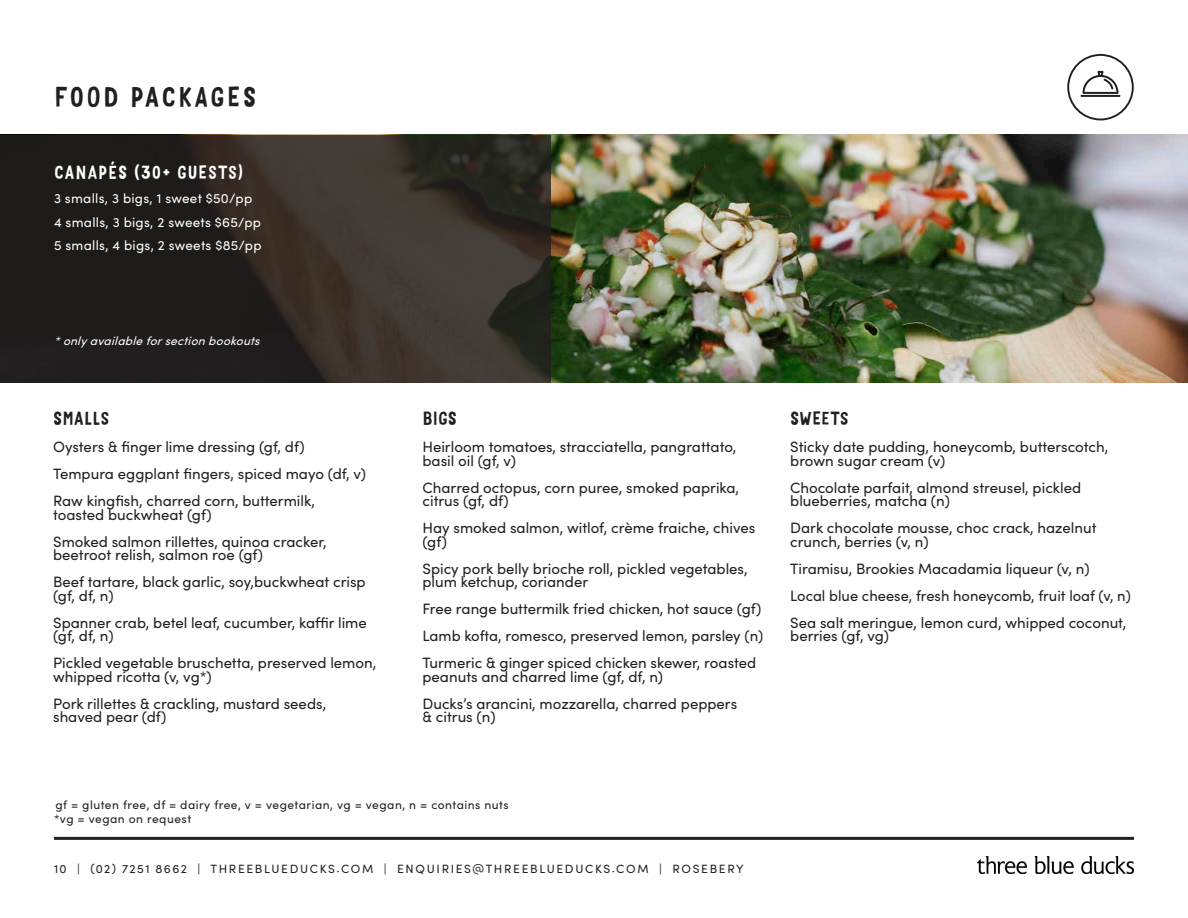
<style>
.page{position:relative;width:1188px;height:918px;background:#fff}
.page>*{position:absolute;margin:0;border:0;box-sizing:border-box;transform-origin:0 0}
.major_heading{font:27px "Mr Dodo";letter-spacing:.07em;color:#231f20}
.Heading{font:18px "Mr Dodo";letter-spacing:.04em;color:#fff}
.t1{font:18px "Mr Dodo";color:#231f20}
.t2{font:15px/13.5px "Sofia Pro";color:#231f20}
.body_list{font:13.5px "Sofia Pro";letter-spacing:.02em;color:#fff}
.body{font:12px "Sofia Pro";letter-spacing:.04em;color:#231f20}
.body-2{font:12px "Sofia Pro";letter-spacing:.14em;color:#231f20}
.body_list-2{font:italic 12px "Sofia Pro";color:#fff}
</style>
<div class="page">
<hr style="left:54px;top:837px;width:1080px;height:3px;background:#231f20">
<img style="left:977px;top:856px;width:156px;height:18px">
<img style="left:1px;top:134px;width:1186px;height:249px">
<svg style="left:0;top:135px;width:551px;height:248px;background:#2d2824"></svg>
<div style="left:1067px;top:54px;width:67px;height:66px;border:2px solid #231f20;border-radius:50%"></div>
<hr style="left:1081px;top:95px;width:40px;height:2px;background:#231f20">
<svg style="left:1083px;top:71px;width:36px;height:23px"></svg>
<p class="major_heading" style="left:54px;top:81px;width:204px">FOOD PACKAGES</p>
<p class="Heading" style="left:54px;top:161px;width:191px">CANAPÉS (30+ GUESTS)</p>
<p class="body_list" style="left:54px;top:188px;width:200px">3 smalls, 3 bigs, 1 sweet $50/pp</p>
<p class="body_list" style="left:54px;top:212px;width:209px">4 smalls, 3 bigs, 2 sweets $65/pp</p>
<p class="body_list" style="left:54px;top:236px;width:209px">5 smalls, 4 bigs, 2 sweets $85/pp</p>
<p class="body_list-2" style="left:54px;top:332px;width:211px">*onlyavailableforsectionbookouts</p>
<p class="t1" style="left:53px;top:408px;width:58px">SMALLS</p>
<p class="t2" style="left:53px;top:440px;width:253px">Oysters &amp; finger lime dressing (gf, df)</p>
<p class="t2" style="left:53px;top:467px;width:314px">Tempura eggplant fingers, spiced mayo (df, v)</p>
<p class="t2" style="left:53px;top:494px;width:263px">Raw kingfish, charred corn, buttermilk, toasted buckwheat (gf)</p>
<p class="t2" style="left:53px;top:534px;width:275px">Smoked salmon rillettes, quinoa cracker,</p>
<p class="t2" style="left:53px;top:548px;width:212px">beetroot relish, salmon roe (gf)</p>
<p class="t2" style="left:53px;top:575px;width:314px">Beef tartare, black garlic, soy,buckwheat crisp (gf, df, n)</p>
<p class="t2" style="left:53px;top:615px;width:315px">Spanner crab, betel leaf, cucumber, kaffir lime (gf, df, n)</p>
<p class="t2" style="left:53px;top:656px;width:325px">Pickled vegetable bruschetta, preserved lemon, whipped ricotta (v, vg*)</p>
<p class="t2" style="left:53px;top:696px;width:275px">Pork rillettes &amp; crackling, mustard seeds, shaved pear (df)</p>
<p class="t1" style="left:423px;top:408px;width:36px">BIGS</p>
<p class="t2" style="left:423px;top:440px;width:315px">Heirloom tomatoes, stracciatella, pangrattato, basil oil (gf, v)</p>
<p class="t2" style="left:423px;top:480px;width:318px">Charred octopus, corn puree, smoked paprika, citrus (gf, df)</p>
<p class="t2" style="left:423px;top:521px;width:334px">Hay smoked salmon, witlof, crème fraiche, chives (gf)</p>
<p class="t2" style="left:423px;top:561px;width:327px">Spicy pork belly brioche roll, pickled vegetables, plum ketchup, coriander</p>
<p class="t2" style="left:423px;top:602px;width:341px">Free range buttermilk fried chicken, hot sauce (gf)</p>
<p class="t2" style="left:423px;top:629px;width:342px">Lamb kofta, romesco, preserved lemon, parsley (n)</p>
<p class="t2" style="left:423px;top:656px;width:335px">Turmeric &amp; ginger spiced chicken skewer, roasted peanuts and charred lime (gf, df, n)</p>
<p class="t2" style="left:423px;top:696px;width:316px">Ducks’s arancini, mozzarella, charred peppers &amp; citrus (n)</p>
<p class="t1" style="left:790px;top:408px;width:60px">SWEETS</p>
<p class="t2" style="left:790px;top:440px;width:319px">Sticky date pudding, honeycomb, butterscotch, brown sugar cream (v)</p>
<p class="t2" style="left:790px;top:480px;width:293px">Chocolate parfait, almond streusel, pickled blueberries, matcha (n)</p>
<p class="t2" style="left:790px;top:521px;width:308px">Dark chocolate mousse, choc crack, hazelnut crunch, berries (v, n)</p>
<p class="t2" style="left:790px;top:561px;width:301px">Tiramisu, Brookies Macadamia liqueur (v, n)</p>
<p class="t2" style="left:790px;top:588px;width:342px">Local blue cheese, fresh honeycomb, fruit loaf (v, n)</p>
<p class="t2" style="left:790px;top:615px;width:338px">Sea salt meringue, lemon curd, whipped coconut, berries (gf, vg)</p>
<p class="body" style="left:56px;top:796px;width:455px">gf = gluten free, df = dairy free, v = vegetarian, vg = vegan, n = contains nuts</p>
<p class="body" style="left:54px;top:810px;width:139px">*vg = vegan on request</p>
<p class="body-2" style="left:54px;top:860px;width:691px">10 | (02) 7251 8662 | THREEBLUEDUCKS.COM | ENQUIRIES@THREEBLUEDUCKS.COM | ROSEBERY</p>
</div>
